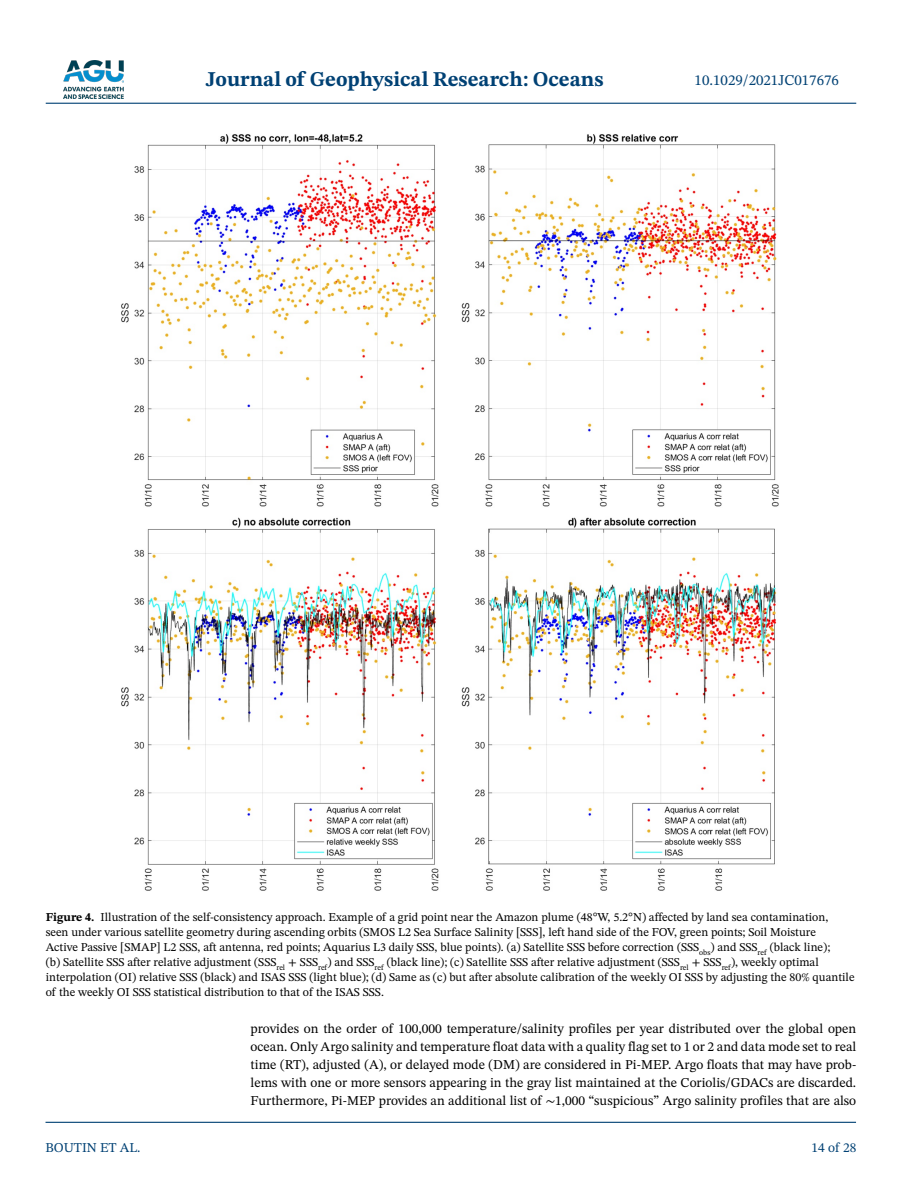
<style>
.page{position:relative;width:902px;height:1183px;background:#fff}
.page>*{position:absolute;margin:0;border:0;box-sizing:border-box;transform-origin:0 0}
.t1{font:700 21px "STIX Two Text";color:#004174}
.t2{font:15px "STIX Two Text";color:#004174}
.t3{font:13.5px/18px "STIX Two Text";color:#000;text-align:justify}
.t4{font:13.5px "STIX Two Text";color:#004174}
.t5{font:12px/15px "STIX Two Text";color:#000}
.s1{font-weight:700}
.s2{font-family:"STIX Two Math"}
</style>
<div class="page">
<img style="left:63px;top:60px;width:60px;height:39px">
<hr style="left:46px;top:103px;width:810px;height:1px;background:#004174">
<hr style="left:45px;top:1121px;width:810px;height:1px;background:#004174">
<img style="left:121px;top:134px;width:658px;height:757px">
<h1 class="t1" style="left:206px;top:64px;width:399px">Journal of Geophysical Research: Oceans</h1>
<p class="t2" style="left:694px;top:69px;width:146px">10.1029/2021JC017676</p>
<p class="t5" style="left:46px;top:908px;width:810px"><span class="s1">Figure 4.</span> Illustration of the self-consistency approach. Example of a grid point near the Amazon plume (48°W, 5.2°N) affected by land sea contamination,<br>seen under various satellite geometry during ascending orbits (SMOS L2 Sea Surface Salinity [SSS], left hand side of the FOV, green points; Soil Moisture<br>Active Passive [SMAP] L2 SSS, aft antenna, red points; Aquarius L3 daily SSS, blue points). (a) Satellite SSS before correction (SSS<sub>obs</sub>) and SSS<sub>ref</sub> (black line);<br>(b) Satellite SSS after relative adjustment (SSS<sub>rel</sub> + SSS<sub>ref</sub>) and SSS<sub>ref</sub> (black line); (c) Satellite SSS after relative adjustment (SSS<sub>rel</sub> + SSS<sub>ref</sub>), weekly optimal interpolation (OI) relative SSS (black) and ISAS SSS (light blue); (d) Same as (c) but after absolute calibration of the weekly OI SSS by adjusting the 80% quantile of the weekly OI SSS statistical distribution to that of the ISAS SSS.</p>
<p class="t4" style="left:45px;top:1137px;width:97px">BOUTIN ET AL.</p>
<p class="t3" style="left:250px;top:1019px;width:607px">provides on the order of 100,000 temperature/salinity profiles per year distributed over the global open ocean. Only Argo salinity and temperature float data with a quality flag set to 1 or 2 and data mode set to real time (RT), adjusted (A), or delayed mode (DM) are considered in Pi-MEP. Argo floats that may have prob&shy;lems with one or more sensors appearing in the gray list maintained at the Coriolis/GDACs are discarded.<br>Furthermore, Pi-MEP provides an additional list of <span class="s2">∼</span>1,000 “suspicious” Argo salinity profiles that are also</p>
<p class="t4" style="left:811px;top:1137px;width:46px">14 of 28</p>
</div>
